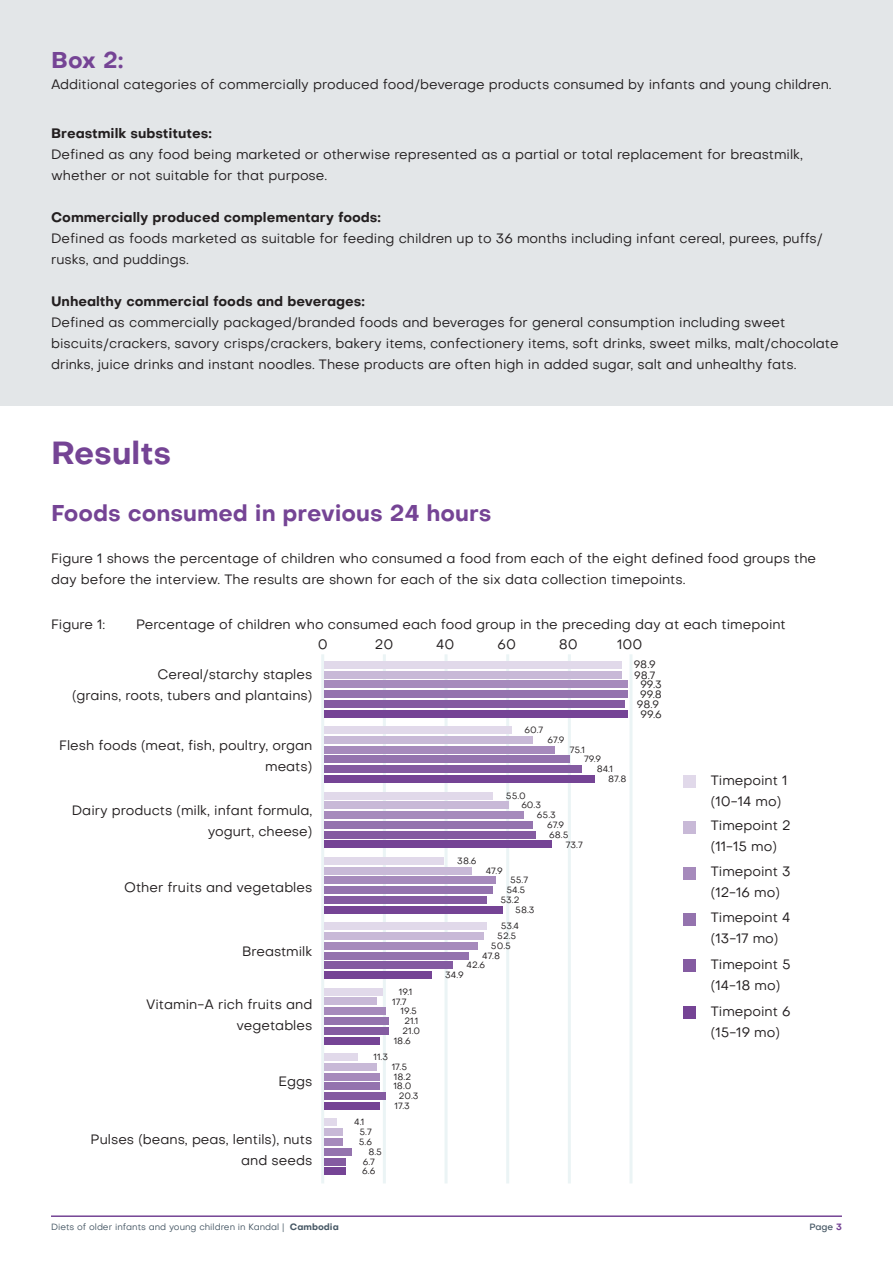
<style>
.page{position:relative;width:893px;height:1263px;background:#fff}
.page>*{position:absolute;margin:0;border:0;box-sizing:border-box;transform-origin:0 0}
.t1{font:409.2px "Chartwell Bars Vertical";color:#754495;scale:.24 1}
.t2{font:700 31.5px "Objective";color:#754495}
.t3{font:700 22.5px "Objective";color:#754495}
.t4{font:13.5px/21px "Objective";color:#231f20}
.t5{font:700 13.5px "Objective";color:#231f20}
.t6{font:10.5px "Objective";color:#231f20}
.t7{font:9px "Objective";color:#231f20}
.t8{font:9px "Objective";color:#475865}
.t9{font:500 9px "Objective";color:#475865}
.s1{color:#c8b9d7}
.s2{color:#a68abc}
.s3{color:#9473ae}
.s4{color:#e1d9ea}
.s5{color:#845ba1}
.s6{font-weight:700}
.s7{font-weight:700;color:#754495}
</style>
<div class="page">
<hr style="left:51px;top:1215px;width:791px;height:2px;background:#754495">
<div style="left:0;top:0;width:893px;height:405px;background:#e3e6e8"></div>
<hr style="left:321px;top:654px;width:3px;height:529px;background:#ebf4f5">
<hr style="left:383px;top:654px;width:3px;height:529px;background:#ebf4f5">
<hr style="left:445px;top:654px;width:3px;height:529px;background:#ebf4f5">
<hr style="left:506px;top:654px;width:3px;height:529px;background:#ebf4f5">
<hr style="left:629px;top:654px;width:3px;height:529px;background:#ebf4f5">
<hr style="left:568px;top:654px;width:3px;height:529px;background:#ebf4f5">
<div style="left:683px;top:1006px;width:12px;height:12px;background:#754495"></div>
<div style="left:683px;top:867px;width:12px;height:13px;background:#a68abc"></div>
<div style="left:683px;top:959px;width:12px;height:13px;background:#845ba1"></div>
<div style="left:683px;top:821px;width:12px;height:12px;background:#c8b9d7"></div>
<div style="left:683px;top:913px;width:12px;height:13px;background:#9473ae"></div>
<div style="left:683px;top:775px;width:12px;height:12px;background:#e1d9ea"></div>
<h3 class="t3" style="left:51px;top:44px;width:74px">Box 2:</h3>
<p class="t4" style="left:51px;top:74px;width:782px">Additional categories of commercially produced food/beverage products consumed by infants and young children.</p>
<p class="t5" style="left:51px;top:124px;width:163px">Breastmilk substitutes:</p>
<p class="t4" style="left:51px;top:144px;width:753px">Defined as any food being marketed or otherwise represented as a partial or total replacement for breastmilk, whether or not suitable for that purpose.</p>
<p class="t5" style="left:51px;top:208px;width:332px">Commercially produced complementary foods:</p>
<p class="t4" style="left:51px;top:228px;width:773px">Defined as foods marketed as suitable for feeding children up to 36 months including infant cereal, purees, puffs/ rusks, and puddings.</p>
<p class="t5" style="left:51px;top:292px;width:316px">Unhealthy commercial foods and beverages:</p>
<p class="t4" style="left:51px;top:312px;width:789px">Defined as commercially packaged/branded foods and beverages for general consumption including sweet biscuits/crackers, savory crisps/crackers, bakery items, confectionery items, soft drinks, sweet milks, malt/chocolate drinks, juice drinks and instant noodles. These products are often high in added sugar, salt and unhealthy fats.</p>
<h2 class="t2" style="left:51px;top:430px;width:122px">Results</h2>
<h3 class="t3" style="left:51px;top:497px;width:442px">Foods consumed in previous 24 hours</h3>
<p class="t4" style="left:51px;top:547px;width:767px">Figure 1 shows the percentage of children who consumed a food from each of the eight defined food groups the day before the interview. The results are shown for each of the six data collection timepoints.</p>
<p class="t4" style="left:51px;top:613px;width:56px">Figure 1:</p>
<p class="t4" style="left:136px;top:613px;width:651px">Percentage of children who consumed each food group in the preceding day at each timepoint</p>
<h1 class="t1" style="left:716px;top:666px;width:2144px;rotate:90deg"><span class="s1">7</span><span class="s2">9</span><span class="s3">9</span>99<span class="s4">1</span><span class="s1">6</span><span class="s2">7</span><span class="s5">4</span>8<span class="s4">5</span><span class="s1">0</span><span class="s2">5</span> 7<span class="s4">9</span><span class="s1">4</span><span class="s2">6</span><span class="s3">5</span>8 <span class="s2">0</span><span class="s5">4</span>35<span class="s4">9</span><span class="s1">7</span><span class="s2">0</span><span class="s5">2</span><span class="s4">1</span><span class="s1">7</span> <span class="s5">20</span>18<span class="s4">4</span><span class="s2">6</span><span class="s3">9</span>7</h1>
<p class="t4" style="left:318px;top:634px;width:12px">0</p>
<p class="t4" style="left:375px;top:634px;width:20px">20</p>
<p class="t4" style="left:436px;top:634px;width:20px">40</p>
<p class="t4" style="left:498px;top:634px;width:20px">60</p>
<p class="t4" style="left:559px;top:634px;width:21px">80</p>
<p class="t4" style="left:617px;top:634px;width:27px">100</p>
<p class="t6" style="left:634px;top:658px;width:24px">98.9</p>
<p class="t4" style="left:72px;top:664px;width:242px;text-align:right">Cereal/starchy staples<br>(grains, roots, tubers and plantains)</p>
<p class="t6" style="left:634px;top:668px;width:23px">98.7</p>
<p class="t6" style="left:640px;top:678px;width:23px">99.3</p>
<p class="t6" style="left:640px;top:687px;width:23px">99.8</p>
<p class="t6" style="left:637px;top:697px;width:24px">98.9</p>
<p class="t6" style="left:640px;top:708px;width:23px">99.6</p>
<p class="t7" style="left:524px;top:724px;width:20px">60.7</p>
<p class="t7" style="left:547px;top:734px;width:19px">67.9</p>
<p class="t4" style="left:59px;top:735px;width:255px;text-align:right">Flesh foods (meat, fish, poultry, organ meats)</p>
<p class="t7" style="left:570px;top:744px;width:17px">75.1</p>
<p class="t7" style="left:584px;top:753px;width:19px">79.9</p>
<p class="t7" style="left:597px;top:763px;width:18px">84.1</p>
<p class="t4" style="left:711px;top:769px;width:78px">Timepoint 1 (10-14 mo)</p>
<p class="t4" style="left:711px;top:814px;width:81px">Timepoint 2 (11-15 mo)</p>
<p class="t4" style="left:711px;top:861px;width:81px">Timepoint 3 (12-16 mo)</p>
<p class="t4" style="left:711px;top:907px;width:81px">Timepoint 4 (13-17 mo)</p>
<p class="t4" style="left:711px;top:953px;width:81px">Timepoint 5 (14-18 mo)</p>
<p class="t4" style="left:711px;top:1001px;width:81px">Timepoint 6 (15-19 mo)</p>
<p class="t7" style="left:608px;top:773px;width:20px">87.8</p>
<p class="t7" style="left:506px;top:790px;width:22px">55.0</p>
<p class="t7" style="left:521px;top:799px;width:21px">60.3</p>
<p class="t4" style="left:72px;top:800px;width:242px;text-align:right">Dairy products (milk, infant formula, yogurt, cheese)</p>
<p class="t7" style="left:537px;top:809px;width:20px">65.3</p>
<p class="t7" style="left:547px;top:819px;width:19px">67.9</p>
<p class="t7" style="left:549px;top:828px;width:21px">68.5</p>
<p class="t7" style="left:566px;top:838px;width:18px">73.7</p>
<p class="t7" style="left:457px;top:855px;width:21px">38.6</p>
<p class="t7" style="left:486px;top:864px;width:19px">47.9</p>
<p class="t7" style="left:510px;top:874px;width:19px">55.7</p>
<p class="t4" style="left:124px;top:876px;width:190px">Other fruits and vegetables</p>
<p class="t7" style="left:506px;top:884px;width:20px">54.5</p>
<p class="t7" style="left:500px;top:894px;width:21px">53.2</p>
<p class="t7" style="left:515px;top:904px;width:21px">58.3</p>
<p class="t7" style="left:501px;top:920px;width:20px">53.4</p>
<p class="t7" style="left:497px;top:930px;width:21px">52.5</p>
<p class="t7" style="left:491px;top:940px;width:22px">50.5</p>
<p class="t4" style="left:242px;top:941px;width:72px">Breastmilk</p>
<p class="t7" style="left:482px;top:950px;width:19px">47.8</p>
<p class="t7" style="left:467px;top:959px;width:20px">42.6</p>
<p class="t7" style="left:445px;top:969px;width:20px">34.9</p>
<p class="t7" style="left:399px;top:986px;width:15px">19.1</p>
<p class="t7" style="left:392px;top:995px;width:16px">17.7</p>
<p class="t4" style="left:146px;top:994px;width:168px;text-align:right">Vitamin-A rich fruits and vegetables</p>
<p class="t7" style="left:401px;top:1005px;width:18px">19.5</p>
<p class="t7" style="left:404px;top:1015px;width:16px">21.1</p>
<p class="t7" style="left:402px;top:1024px;width:19px">21.0</p>
<p class="t7" style="left:394px;top:1034px;width:19px">18.6</p>
<p class="t7" style="left:373px;top:1051px;width:16px">11.3</p>
<p class="t7" style="left:392px;top:1061px;width:17px">17.5</p>
<p class="t7" style="left:394px;top:1070px;width:19px">18.2</p>
<p class="t4" style="left:278px;top:1071px;width:35px">Eggs</p>
<p class="t7" style="left:393px;top:1080px;width:20px">18.0</p>
<p class="t7" style="left:399px;top:1090px;width:21px">20.3</p>
<p class="t7" style="left:394px;top:1100px;width:17px">17.3</p>
<p class="t7" style="left:354px;top:1116px;width:12px">4.1</p>
<p class="t7" style="left:360px;top:1126px;width:14px">5.7</p>
<p class="t4" style="left:91px;top:1128px;width:223px;text-align:right">Pulses (beans, peas, lentils), nuts and seeds</p>
<p class="t7" style="left:359px;top:1136px;width:15px">5.6</p>
<p class="t7" style="left:368px;top:1146px;width:15px">8.5</p>
<p class="t7" style="left:363px;top:1155px;width:14px">6.7</p>
<p class="t7" style="left:362px;top:1165px;width:15px">6.6</p>
<p class="t8" style="left:51px;top:1221px;width:289px">Diets of older infants and young children in Kandal | <span class="s6">Cambodia</span></p>
<p class="t9" style="left:809px;top:1220px;width:34px">Page <span class="s7">3</span></p>
</div>
